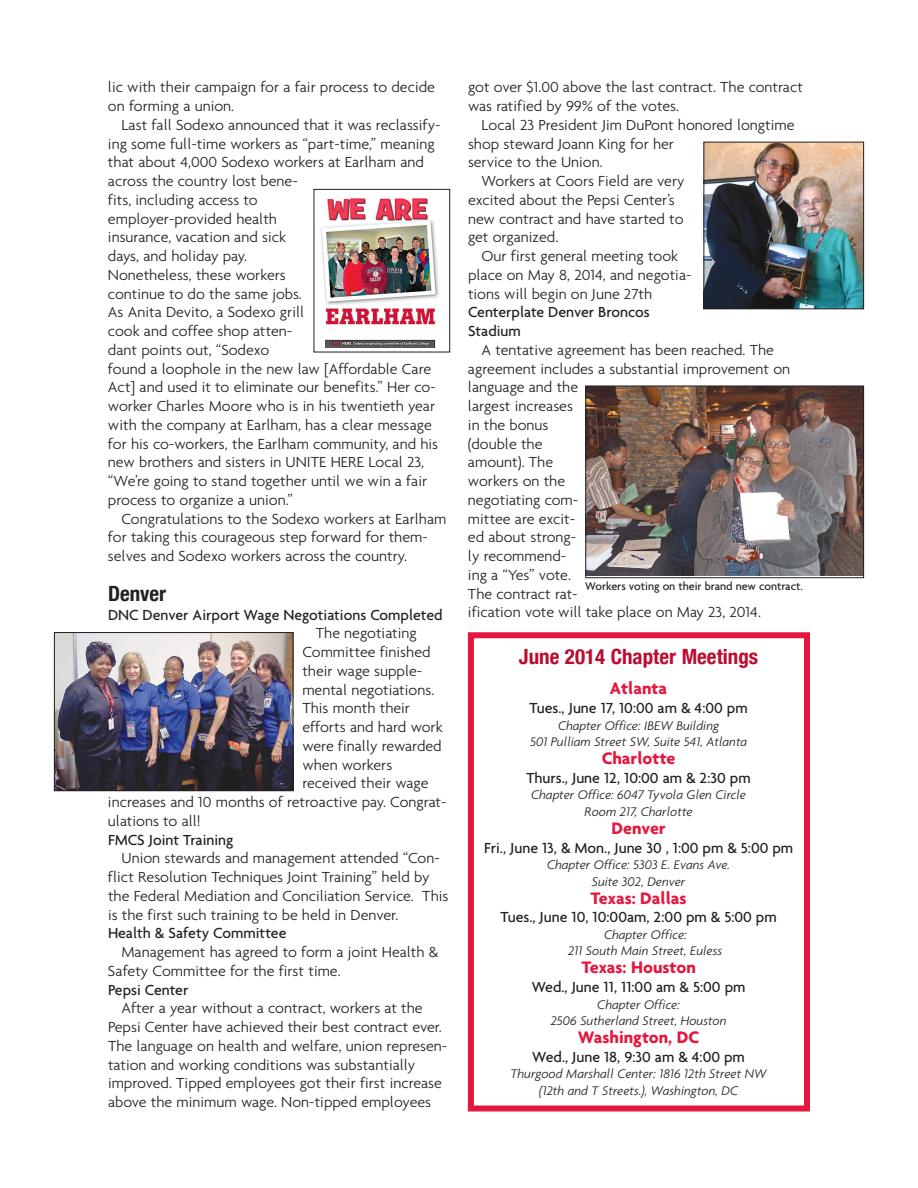
<style>
.page{position:relative;width:918px;height:1188px;background:#fff}
.page>*{position:absolute;margin:0;border:0;box-sizing:border-box;transform-origin:0 0}
.t1{font:700 condensed 21px "Helvetica Neue";color:#bc0c31}
.t2{font:700 condensed 21px "Helvetica Neue";color:#231f20}
.t3{font:700 18px "Agenda";color:#e4183e}
.t4{font:300 15.75px/18.8px "Agenda";color:#231f20}
.t5{font:500 15.75px/18.8px "Agenda";color:#231f20}
.t6{font:italic 300 13.5px/16.5px "Agenda";color:#231f20;text-align:center}
.t7{font:500 12px "Agenda";color:#231f20}
</style>
<div class="page">
<img style="left:56px;top:634px;width:235px;height:155px">
<div style="left:54px;top:632px;width:239px;height:159px;border:1px solid #231f20"></div>
<img style="left:321px;top:198px;width:118px;height:150px">
<div style="left:314px;top:189px;width:136px;height:163px;border:1px solid #231f20"></div>
<img style="left:706px;top:144px;width:156px;height:163px">
<div style="left:704px;top:142px;width:160px;height:167px;border:1px solid #231f20"></div>
<img style="left:587px;top:388px;width:275px;height:188px">
<div style="left:585px;top:386px;width:279px;height:192px;border:1px solid #231f20"></div>
<div style="left:468px;top:632px;width:342px;height:480px;border:6px solid #e4183e"></div>
<p class="t4" style="left:108px;top:77px;width:329px">lic with their campaign for a fair process to decide on forming a union.</p>
<p class="t4" style="left:108px;top:115px;width:334px;text-indent:14px">Last fall Sodexo announced that it was reclassify&shy;ing some full-time workers as “part-time,” meaning that about 4,000 Sodexo workers at Earlham and across the country lost bene-<br>fits, including access to<br>employer-provided health<br>insurance, vacation and sick<br>days, and holiday pay.<br>Nonetheless, these workers<br>continue to do the same jobs.<br>As Anita Devito, a Sodexo grill<br>cook and coffee shop atten-<br>dant points out, “Sodexo<br>found a loophole in the new law [Affordable Care Act] and used it to eliminate our benefits.” Her co&shy;worker Charles Moore who is in his twentieth year with the company at Earlham, has a clear message for his co-workers, the Earlham community, and his new brothers and sisters in UNITE HERE Local 23, “We’re going to stand together until we win a fair process to organize a union.”</p>
<p class="t4" style="left:108px;top:509px;width:340px;text-indent:14px">Congratulations to the Sodexo workers at Earlham for taking this courageous step forward for them&shy;selves and Sodexo workers across the country.</p>
<h1 class="t2" style="left:108px;top:581px;width:60px">Denver</h1>
<p class="t5" style="left:108px;top:605px;width:336px">DNC Denver Airport Wage Negotiations Completed</p>
<p class="t4" style="left:316px;top:623px;width:102px">The negotiating</p>
<p class="t4" style="left:302px;top:642px;width:130px">Committee finished</p>
<p class="t4" style="left:302px;top:661px;width:121px">their wage supple-</p>
<p class="t4" style="left:302px;top:680px;width:134px">mental negotiations.</p>
<p class="t4" style="left:302px;top:698px;width:109px">This month their</p>
<p class="t4" style="left:302px;top:717px;width:142px">efforts and hard work</p>
<p class="t4" style="left:302px;top:736px;width:141px">were finally rewarded</p>
<p class="t4" style="left:302px;top:755px;width:92px">when workers</p>
<p class="t4" style="left:302px;top:773px;width:128px">received their wage</p>
<p class="t4" style="left:108px;top:792px;width:340px">increases and 10 months of retroactive pay. Congrat-</p>
<p class="t4" style="left:108px;top:811px;width:94px">ulations to all!</p>
<p class="t5" style="left:108px;top:830px;width:127px">FMCS Joint Training</p>
<p class="t4" style="left:108px;top:848px;width:342px;text-indent:13px">Union stewards and management attended “Con&shy;flict Resolution Techniques Joint Training” held by the Federal Mediation and Conciliation Service. This is the first such training to be held in Denver.</p>
<p class="t5" style="left:108px;top:923px;width:180px">Health &amp; Safety Committee</p>
<p class="t4" style="left:108px;top:942px;width:332px;text-indent:13px">Management has agreed to form a joint Health &amp;<br>Safety Committee for the first time.</p>
<p class="t5" style="left:108px;top:980px;width:82px">Pepsi Center</p>
<p class="t4" style="left:108px;top:998px;width:341px;text-indent:13px">After a year without a contract, workers at the Pepsi Center have achieved their best contract ever.<br>The language on health and welfare, union represen&shy;tation and working conditions was substantially improved. Tipped employees got their first increase above the minimum wage. Non-tipped employees</p>
<p class="t4" style="left:468px;top:77px;width:337px">got over $1.00 above the last contract. The contract was ratified by 99% of the votes.</p>
<p class="t4" style="left:482px;top:115px;width:315px">Local 23 President Jim DuPont honored longtime</p>
<p class="t4" style="left:468px;top:134px;width:208px">shop steward Joann King for her</p>
<p class="t4" style="left:468px;top:152px;width:136px">service to the Union.</p>
<p class="t4" style="left:482px;top:171px;width:205px">Workers at Coors Field are very</p>
<p class="t4" style="left:468px;top:190px;width:208px">excited about the Pepsi Center’s</p>
<p class="t4" style="left:468px;top:209px;width:217px">new contract and have started to</p>
<p class="t4" style="left:468px;top:227px;width:92px">get organized.</p>
<p class="t4" style="left:482px;top:246px;width:198px">Our first general meeting took</p>
<p class="t4" style="left:468px;top:265px;width:225px">place on May 8, 2014, and negotia-</p>
<p class="t4" style="left:468px;top:284px;width:186px">tions will begin on June 27th</p>
<p class="t5" style="left:468px;top:302px;width:183px">Centerplate Denver Broncos<br>Stadium</p>
<p class="t4" style="left:468px;top:340px;width:324px;text-indent:14px">A tentative agreement has been reached. The agreement includes a substantial improvement on language and the<br>largest increases<br>in the bonus<br>(double the<br>amount). The<br>workers on the<br>negotiating com-<br>mittee are excit-<br>ed about strong-<br>ly recommend-<br>ing a “Yes” vote.<br>The contract rat-<br>ification vote will take place on May 23, 2014.</p>
<h1 class="t1" style="left:519px;top:644px;width:241px">June 2014 Chapter Meetings</h1>
<p class="t3" style="left:610px;top:678px;width:59px">Atlanta</p>
<p class="t5" style="left:530px;top:698px;width:220px">Tues., June 17, 10:00 am &amp; 4:00 pm</p>
<p class="t6" style="left:530px;top:717px;width:219px">Chapter Office: IBEW Building<br>501 Pulliam Street SW, Suite 541, Atlanta</p>
<p class="t3" style="left:602px;top:747px;width:75px">Charlotte</p>
<p class="t5" style="left:526px;top:768px;width:226px">Thurs., June 12, 10:00 am &amp; 2:30 pm</p>
<p class="t6" style="left:531px;top:786px;width:217px">Chapter Office: 6047 Tyvola Glen Circle<br>Room 217, Charlotte</p>
<p class="t3" style="left:611px;top:817px;width:56px">Denver</p>
<p class="t5" style="left:484px;top:838px;width:311px">Fri., June 13, &amp; Mon., June 30 , 1:00 pm &amp; 5:00 pm</p>
<p class="t6" style="left:547px;top:856px;width:185px">Chapter Office: 5303 E. Evans Ave.<br>Suite 302, Denver</p>
<p class="t3" style="left:591px;top:887px;width:98px">Texas: Dallas</p>
<p class="t5" style="left:500px;top:908px;width:278px">Tues., June 10, 10:00am, 2:00 pm &amp; 5:00 pm</p>
<p class="t6" style="left:568px;top:926px;width:156px">Chapter Office:<br>211 South Main Street, Euless</p>
<p class="t3" style="left:581px;top:957px;width:116px">Texas: Houston</p>
<p class="t5" style="left:532px;top:977px;width:215px">Wed., June 11, 11:00 am &amp; 5:00 pm</p>
<p class="t6" style="left:551px;top:996px;width:177px">Chapter Office:<br>2506 Sutherland Street, Houston</p>
<p class="t3" style="left:578px;top:1026px;width:122px">Washington, DC</p>
<p class="t5" style="left:532px;top:1047px;width:214px">Wed., June 18, 9:30 am &amp; 4:00 pm</p>
<p class="t6" style="left:511px;top:1065px;width:258px">Thurgood Marshall Center: 1816 12th Street NW (12th and T Streets.), Washington, DC</p>
<p class="t7" style="left:585px;top:579px;width:219px">Workers voting on their brand new contract.</p>
</div>
